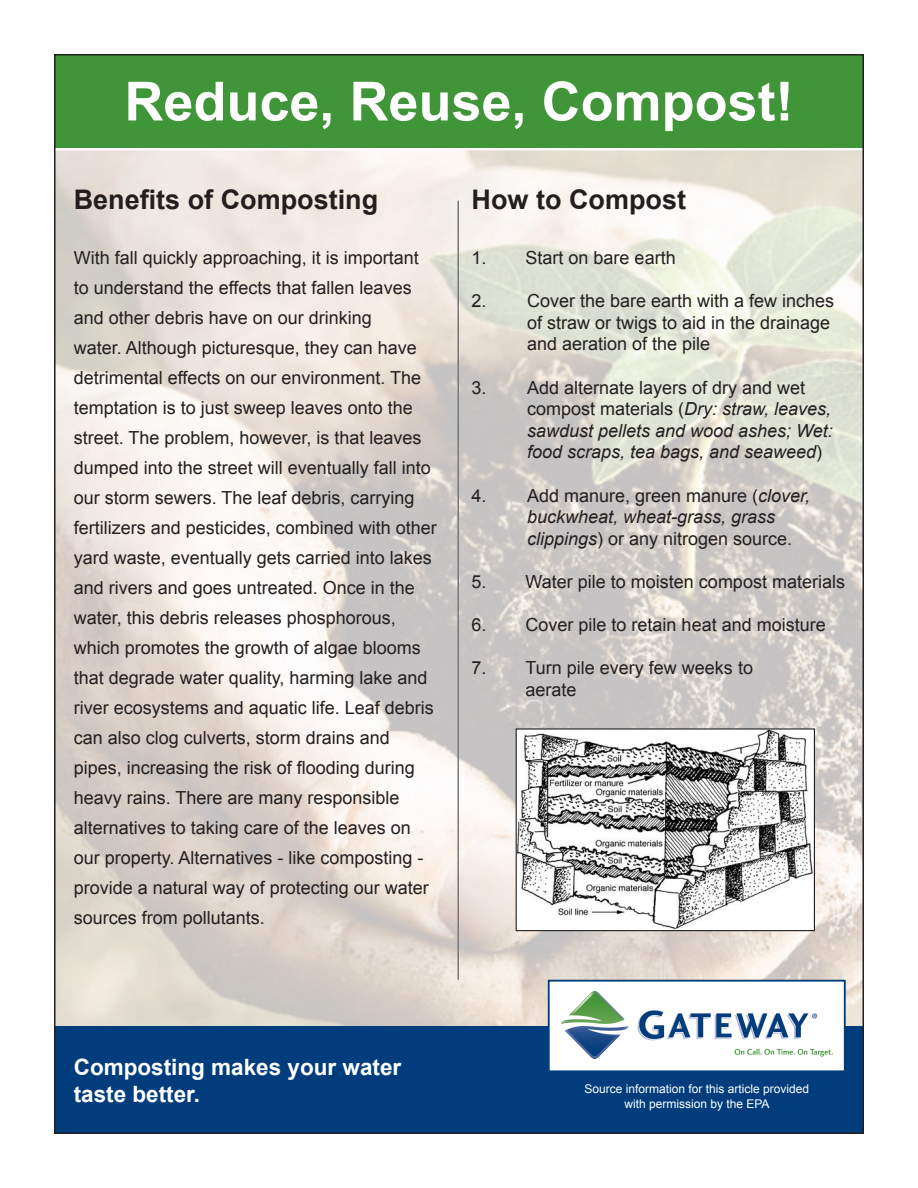
<style>
.page{position:relative;width:918px;height:1188px;background:#fff}
.page>*{position:absolute;margin:0;border:0;box-sizing:border-box;transform-origin:0 0}
.t1{font:700 54px "Arial";color:#fff}
.t2{font:700 27px "Arial";color:#231f20}
.t3{font:700 22.5px/27px "Arial";color:#fff}
.t4{font:18px/30px "Arial";color:#231f20}
.t5{font:italic 18px/21.6px "Arial";color:#231f20}
.t6{font:12px/14.4px "Arial";color:#fff;text-align:center}
.s1{font-style:normal}
.s2{font-style:italic}
</style>
<div class="page">
<img style="left:57px;top:150px;width:804px;height:876px">
<div style="left:54px;top:54px;width:810px;height:94px;background:#3f9537"></div>
<div style="left:54px;top:1026px;width:810px;height:108px;background:#013d7d"></div>
<hr style="left:458px;top:201px;width:1px;height:779px;background:#76787b">
<div style="left:549px;top:981px;width:296px;height:90px;background:#fff"></div>
<img style="left:562px;top:992px;width:270px;height:66px">
<div style="left:548px;top:980px;width:298px;height:92px;border:2px solid #013d7d"></div>
<img style="left:518px;top:730px;width:295px;height:199px">
<div style="left:516px;top:728px;width:299px;height:203px;border:1px solid #231f20"></div>
<h1 class="t1" style="left:124px;top:81px;width:671px">Reduce, Reuse, Compost!</h1>
<h2 class="t2" style="left:74px;top:189px;width:306px">Benefits of Composting</h2>
<p class="t4" style="left:74px;top:244px;width:365px">With fall quickly approaching, it is important to understand the effects that fallen leaves and other debris have on our drinking<br>water. Although picturesque, they can have detrimental effects on our environment. The temptation is to just sweep leaves onto the street. The problem, however, is that leaves dumped into the street will eventually fall into our storm sewers. The leaf debris, carrying fertilizers and pesticides, combined with other yard waste, eventually gets carried into lakes and rivers and goes untreated. Once in the water, this debris releases phosphorous, which promotes the growth of algae blooms that degrade water quality, harming lake and river ecosystems and aquatic life. Leaf debris can also clog culverts, storm drains and pipes, increasing the risk of flooding during heavy rains. There are many responsible alternatives to taking care of the leaves on our property. Alternatives - like composting - provide a natural way of protecting our water sources from pollutants.</p>
<h2 class="t2" style="left:472px;top:189px;width:216px">How to Compost</h2>
<p class="t4" style="left:472px;top:244px;width:206px">1. Start on bare earth</p>
<p class="t4" style="left:527px;top:292px;width:309px;line-height:21.6px;text-indent:-56px">2. Cover the bare earth with a few inches of straw or twigs to aid in the drainage and aeration of the pile</p>
<p class="t5" style="left:527px;top:378px;width:307px;text-indent:-56px"><span class="s1">3. Add alternate layers of dry and wet compost materials (</span>Dry: straw, leaves, sawdust pellets and wood ashes; Wet: food scraps, tea bags, and seaweed<span class="s1">)</span></p>
<p class="t4" style="left:527px;top:486px;width:285px;line-height:21.6px;text-indent:-56px">4. Add manure, green manure (<span class="s2">clover, buckwheat, wheat-grass, grass clippings</span>) or any nitrogen source.</p>
<p class="t4" style="left:472px;top:568px;width:375px">5. Water pile to moisten compost materials</p>
<p class="t4" style="left:472px;top:611px;width:356px">6. Cover pile to retain heat and moisture</p>
<p class="t4" style="left:526px;top:659px;width:229px;line-height:21.6px;text-indent:-54px">7. Turn pile every few weeks to aerate</p>
<p class="t3" style="left:74px;top:1055px;width:329px">Composting makes your water taste better.</p>
<p class="t6" style="left:584px;top:1083px;width:226px">Source information for this article provided with permission by the EPA</p>
</div>
